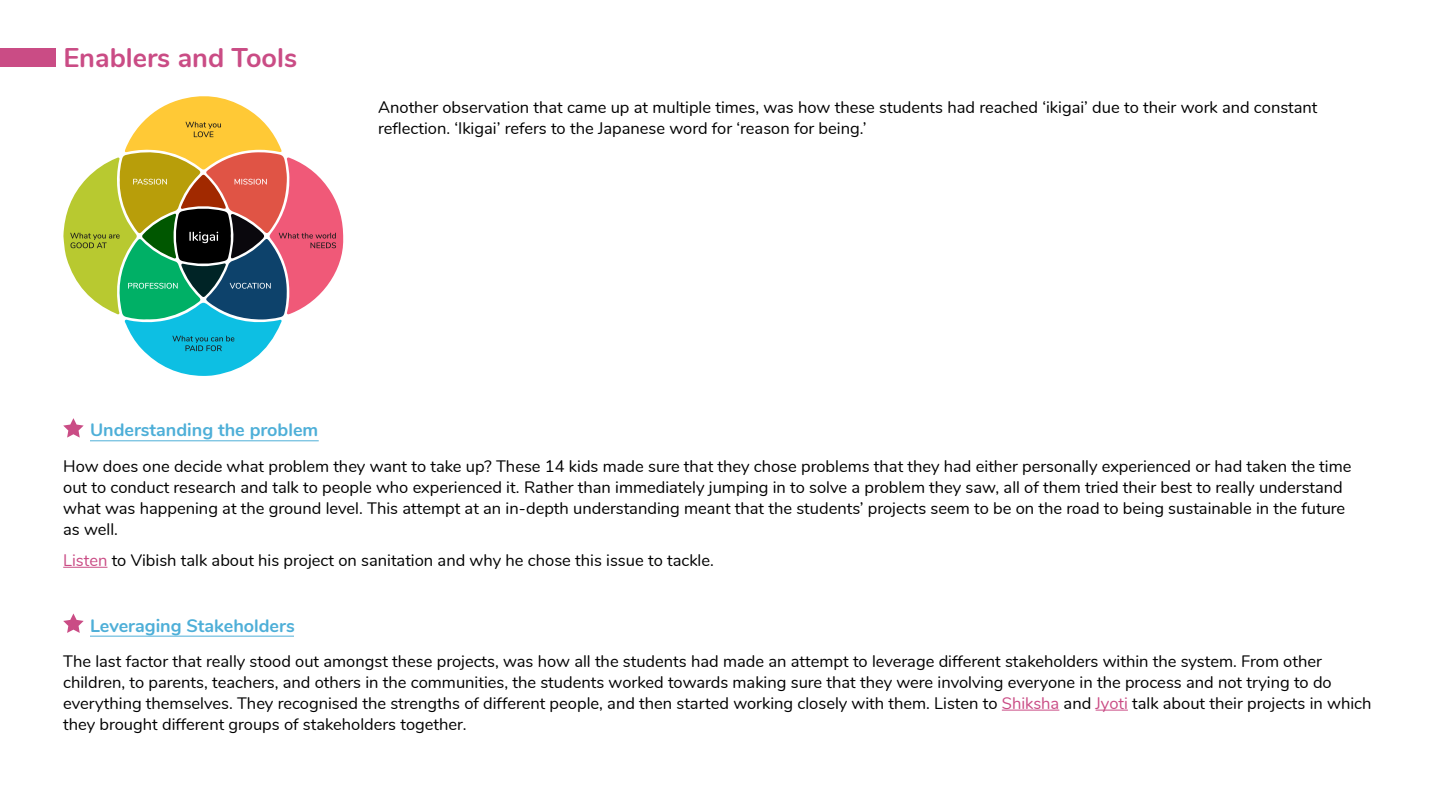
<style>
.page{position:relative;width:1440px;height:810px;background:#fff}
.page>*{position:absolute;margin:0;border:0;box-sizing:border-box;transform-origin:0 0}
.t1{font:700 27px "Nunito";color:#ca4c85}
.t2{font:700 18px "Nunito";color:#4eafd8}
.t3{font:16.5px/21px "Nunito";color:#000}
.s1{color:#ca4c85}
</style>
<div class="page">
<div style="left:0;top:48px;width:56px;height:19px;background:#ca4c85"></div>
<hr style="left:63px;top:567px;width:44px;height:1px;background:#ca4c85">
<svg style="left:63px;top:418px;width:21px;height:20px"></svg>
<hr style="left:90px;top:440px;width:229px;height:1px;background:#4eafd8">
<hr style="left:1002px;top:710px;width:57px;height:1px;background:#ca4c85">
<hr style="left:1096px;top:710px;width:32px;height:1px;background:#ca4c85">
<svg style="left:63px;top:614px;width:21px;height:19px"></svg>
<hr style="left:90px;top:636px;width:204px;height:1px;background:#4eafd8">
<svg style="left:63px;top:96px;width:281px;height:280px"></svg>
<h1 class="t1" style="left:63px;top:38px;width:235px">Enablers and Tools</h1>
<p class="t3" style="left:378px;top:96px;width:941px">Another observation that came up at multiple times, was how these students had reached ‘ikigai’ due to their work and constant reflection. ‘Ikigai’ refers to the Japanese word for ‘reason for being.’</p>
<p class="t2" style="left:90px;top:417px;width:230px">Understanding the problem</p>
<p class="t3" style="left:63px;top:454px;width:1290px">How does one decide what problem they want to take up? These 14 kids made sure that they chose problems that they had either personally experienced or had taken the time out to conduct research and talk to people who experienced it. Rather than immediately jumping in to solve a problem they saw, all of them tried their best to really understand what was happening at the ground level. This attempt at an in-depth understanding meant that the students’ projects seem to be on the road to being sustainable in the future as well.</p>
<p class="t3" style="left:63px;top:549px;width:652px"><span class="s1">Listen</span> to Vibish talk about his project on sanitation and why he chose this issue to tackle.</p>
<p class="t2" style="left:90px;top:612px;width:206px">Leveraging Stakeholders</p>
<p class="t3" style="left:63px;top:650px;width:1310px">The last factor that really stood out amongst these projects, was how all the students had made an attempt to leverage different stakeholders within the system. From other children, to parents, teachers, and others in the communities, the students worked towards making sure that they were involving everyone in the process and not trying to do everything themselves. They recognised the strengths of different people, and then started working closely with them. Listen to <span class="s1">Shiksha</span> and <span class="s1">Jyoti</span> talk about their projects in which they brought different groups of stakeholders together.</p>
</div>
